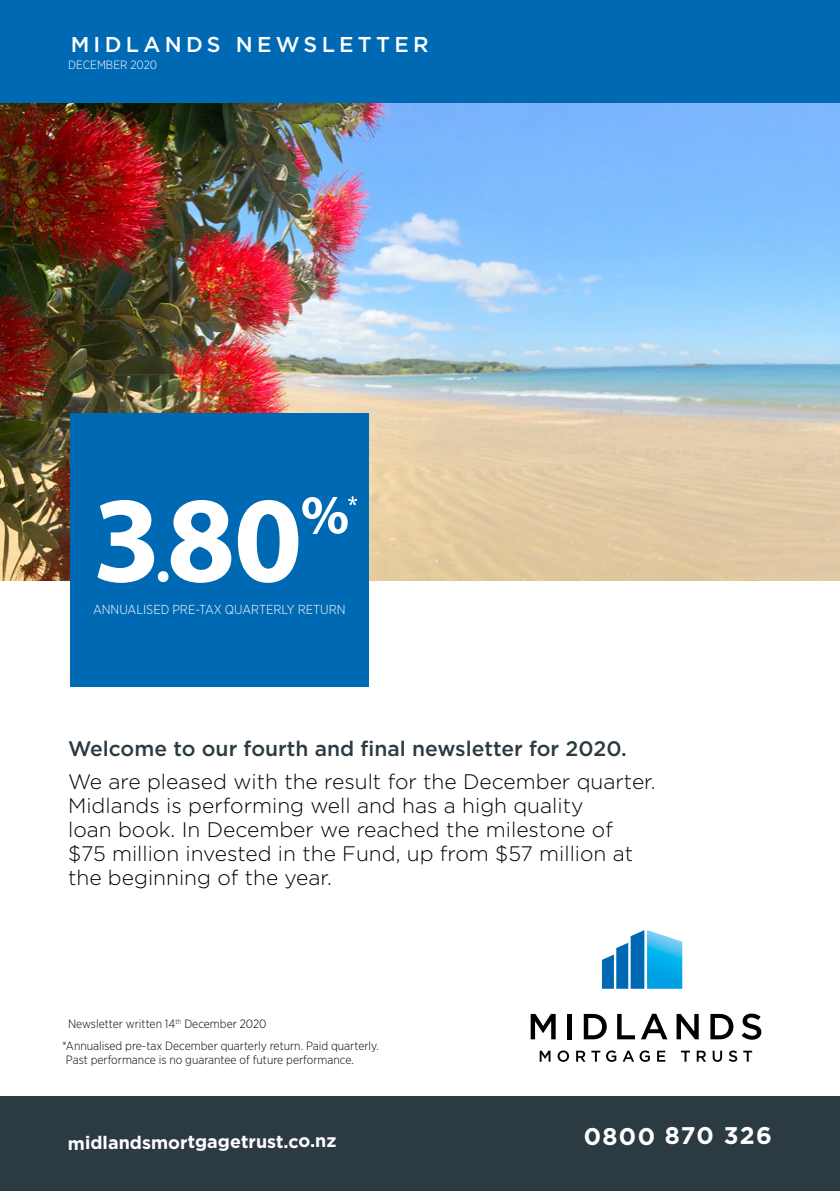
<style>
.page{position:relative;width:840px;height:1191px;background:#fff}
.page>*{position:absolute;margin:0;border:0;box-sizing:border-box;transform-origin:0 0}
.t1{font:700 123.2px "Myriad Pro";color:#fff}
.t2{font:700 55px "Myriad Pro";color:#fff}
.t3{font:700 24px "Gotham";letter-spacing:.04em;color:#fff}
.t4{font:500 21.4px "Gotham";letter-spacing:.2em;color:#fff}
.t5{font:300 21px/24px "Gotham";color:#000}
.t6{font:500 21px "Gotham";color:#2c3a41}
.t7{font:700 18px "Gotham";letter-spacing:-.01em;color:#fff}
.t8{font:300 13px "Gotham Narrow";color:#fff}
.t9{font:300 12px/21.6px "Gotham Narrow";color:#000}
.t10{font:300 12px "Gotham Narrow";color:#fff}
.s1{font-size:59.6px}
</style>
<div class="page">
<img style="left:0;top:102px;width:839px;height:479px">
<div style="left:0;top:1096px;width:839px;height:95px;background:#2c3a41"></div>
<svg style="left:601px;top:930px;width:81px;height:58px"></svg>
<svg style="left:530px;top:1014px;width:25px;height:25px"></svg>
<hr style="left:567px;top:1014px;width:4px;height:25px;background:#000">
<svg style="left:583px;top:1014px;width:23px;height:25px"></svg>
<svg style="left:617px;top:1014px;width:17px;height:25px"></svg>
<svg style="left:641px;top:1013px;width:26px;height:26px"></svg>
<svg style="left:676px;top:1014px;width:22px;height:25px"></svg>
<svg style="left:710px;top:1014px;width:23px;height:25px"></svg>
<svg style="left:741px;top:1013px;width:19px;height:26px"></svg>
<svg style="left:539px;top:1050px;width:11px;height:11px"></svg>
<svg style="left:557px;top:1050px;width:11px;height:11px"></svg>
<svg style="left:576px;top:1050px;width:9px;height:11px"></svg>
<svg style="left:591px;top:1050px;width:25px;height:11px"></svg>
<svg style="left:623px;top:1050px;width:10px;height:11px"></svg>
<svg style="left:639px;top:1050px;width:10px;height:11px"></svg>
<svg style="left:657px;top:1050px;width:8px;height:11px"></svg>
<svg style="left:681px;top:1050px;width:8px;height:11px"></svg>
<svg style="left:696px;top:1050px;width:9px;height:11px"></svg>
<svg style="left:712px;top:1050px;width:9px;height:11px"></svg>
<svg style="left:728px;top:1050px;width:8px;height:11px"></svg>
<svg style="left:743px;top:1050px;width:8px;height:11px"></svg>
<div style="left:70px;top:413px;width:298px;height:273px;background:#0069b4"></div>
<svg style="left:348px;top:496px;width:9px;height:9px"></svg>
<div style="left:0;top:0;width:839px;height:102px;background:#0069b4"></div>
<p class="t4" style="left:71px;top:32px;width:359px">MIDLANDS NEWSLETTER</p>
<p class="t10" style="left:68px;top:58px;width:90px">DECEMBER 2020</p>
<h1 class="t1" style="left:93px;top:459px;width:211px">3<span class="s1">.</span>80</h1>
<h2 class="t2" style="left:300px;top:479px;width:50px">%</h2>
<p class="t8" style="left:93px;top:601px;width:254px">ANNUALISED PRE-TAX QUARTERLY RETURN</p>
<p class="t6" style="left:68px;top:737px;width:560px">Welcome to our fourth and final newsletter for 2020.</p>
<p class="t5" style="left:68px;top:769px;width:588px">We are pleased with the result for the December quarter.<br>Midlands is performing well and has a high quality<br>loan book. In December we reached the milestone of $75 million invested in the Fund, up from $57 million at the beginning of the year.</p>
<p class="t9" style="left:62px;top:1013px;width:318px;text-indent:6px">Newsletter written 14<sup>th</sup> December 2020<br>*Annualised pre-tax December quarterly return. Paid quarterly.</p>
<p class="t9" style="left:66px;top:1048px;width:289px">Past performance is no guarantee of future performance.</p>
<p class="t7" style="left:68px;top:1131px;width:270px">midlandsmortgagetrust.co.nz</p>
<p class="t3" style="left:583px;top:1121px;width:190px">0800 870 326</p>
</div>
